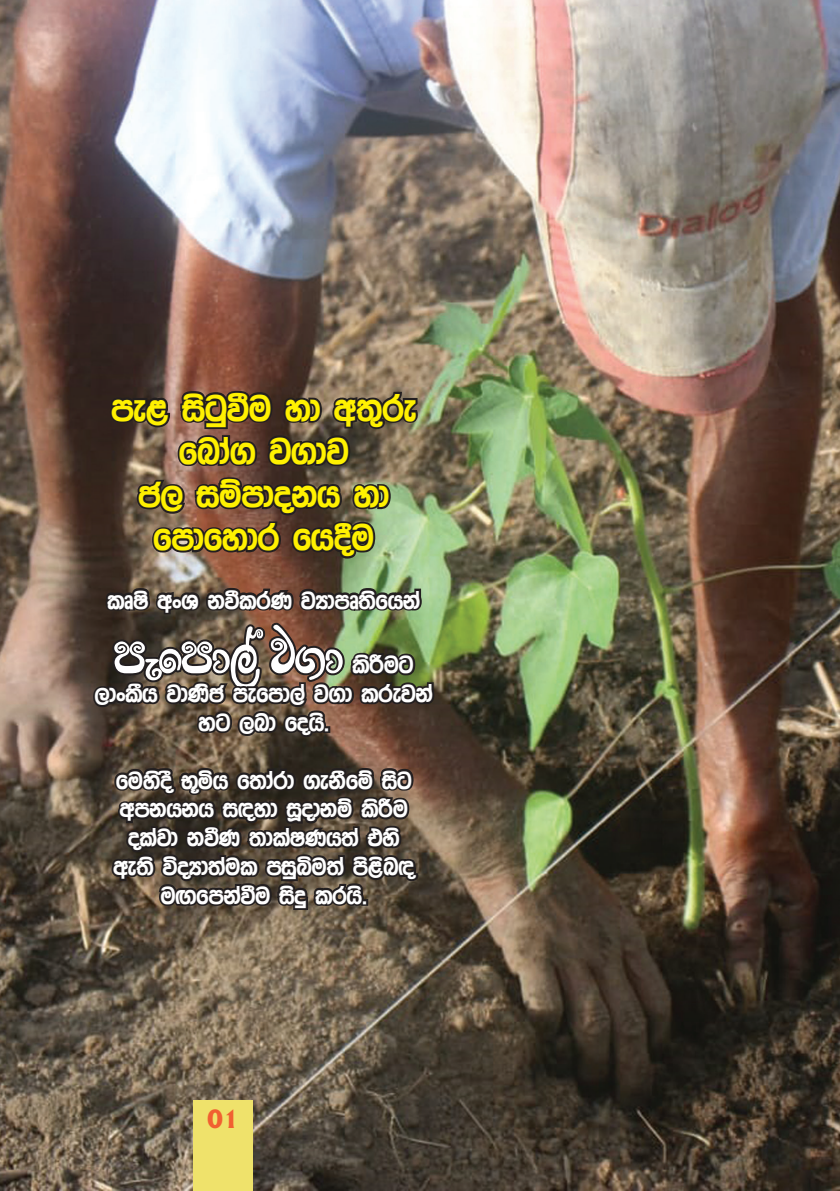
<style>
.page{position:relative;width:840px;height:1191px;background:#fff}
.page>*{position:absolute;margin:0;border:0;box-sizing:border-box;transform-origin:0 0}
.t1{font:54px "apex a.pura 020";color:#fff}
.t2{font:36px/43.2px "FM Sandhyaneex";color:#fff101;text-align:center}
.t3{font:24px/28.8px "FM Sandhyaneex";color:#fff;text-align:center}
.t4{font:800 24px "Albertus";color:#f16031}
</style>
<div class="page">
<img style="left:0;top:0;width:839px;height:1190px">
<div style="left:193px;top:1100px;width:59px;height:91px;background:#efe26b"></div>
<img style="left:90px;top:246px;width:365px;height:824px">
<div style="left:361px;top:899px;width:7px;height:6px;border:4px solid #231f20"></div>
<img style="left:0;top:408px;width:15px;height:624px">
<p class="t2" style="left:111px;top:387px;width:306px">ME&lt; ISGQÙU YD W;=RE<br>FNDA. J.DJ</p>
<p class="t2" style="left:138px;top:473px;width:252px">C, IÏMDOKH YD<br>FMDFYDR FH§U</p>
<p class="t3" style="left:107px;top:586px;width:314px">LDISWXY KÙLRK JHDMD;SFHKA</p>
<p class="t1" style="left:114px;top:616px;width:230px">mefmd,a j.d</p>
<p class="t3" style="left:352px;top:651px;width:63px">LSÍUG</p>
<p class="t3" style="left:95px;top:680px;width:339px">,DXLSH JDKSC MEFMD,A J.D LREJKA</p>
<p class="t3" style="left:198px;top:708px;width:141px">YG ,ND FOHS'</p>
<p class="t3" style="left:113px;top:766px;width:302px">FUYSOSN+ÑH F;DARD .EKSFÏ ISG<br>WMKHKH I|YD IQODKÏ LSÍU<br>OLAJD KÙK ;DLAIKH;A TYS<br>WE;SÚOHD;AUL MIQÌU;A MS&lt;SN|<br>UÕFMKAÙU ISŸ LRHS'</p>
<p class="t4" style="left:207px;top:1104px;width:33px">01</p>
</div>
